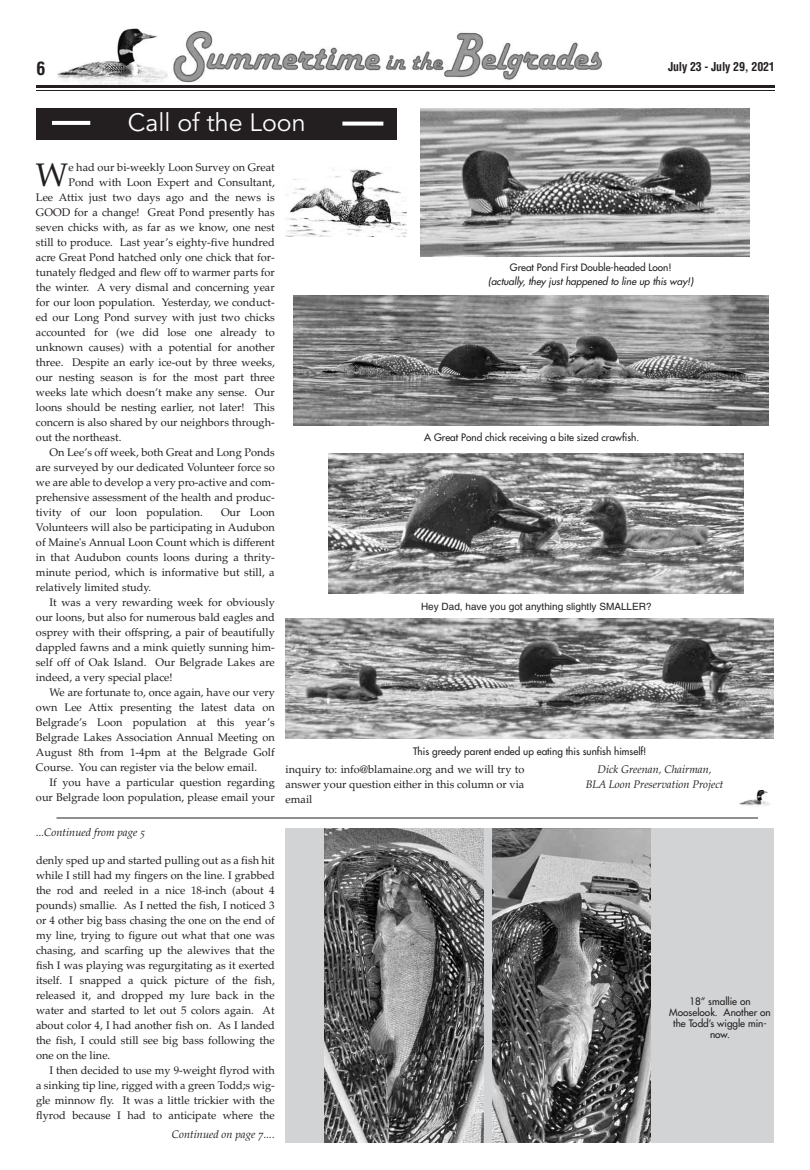
<style>
.page{position:relative;width:810px;height:1170px;background:#fff}
.page>*{position:absolute;margin:0;border:0;box-sizing:border-box;transform-origin:0 0}
.t1{font:32.6px "Palatino";color:#231f20}
.t2{font:25px "Avenir";color:#fff}
.t3{font:700 condensed 18px "Helvetica";color:#231f20}
.t4{font:700 condensed 12px "Helvetica";letter-spacing:-.015em;color:#231f20}
.t5{font:11px/15px "Palatino";color:#231f20;text-align:justify}
.t6{font:italic 11px/15px "Palatino";color:#231f20;text-align:center}
.t7{font:11px "Palatino Italic Os F";color:#231f20}
.t8{font:10px/11px "Futura";color:#231f20;text-align:center}
.t9{font:italic 10px "Futura";color:#231f20}
.t10{font:10px "Helvetica";color:#231f20}
</style>
<div class="page">
<div style="left:286px;top:828px;width:488px;height:315px;background:#d1d3d4"></div>
<img style="left:57px;top:29px;width:111px;height:56px">
<img style="left:739px;top:790px;width:31px;height:17px">
<div style="left:37px;top:108px;width:360px;height:32px;background:#231f20"></div>
<svg style="left:52px;top:121px;width:38px;height:4px"></svg>
<svg style="left:342px;top:122px;width:41px;height:4px"></svg>
<hr style="left:36px;top:85px;width:739px;height:3px;background:#231f20">
<hr style="left:36px;top:90px;width:739px;height:1px;background:#231f20">
<img style="left:173px;top:31px;width:429px;height:52px">
<img style="left:286px;top:169px;width:120px;height:68px">
<img style="left:328px;top:453px;width:416px;height:141px">
<img style="left:286px;top:618px;width:488px;height:121px">
<img style="left:294px;top:295px;width:474px;height:131px">
<hr style="left:57px;top:818px;width:701px;height:1px;background:#231f20">
<img style="left:420px;top:108px;width:330px;height:149px">
<img style="left:324px;top:828px;width:159px;height:315px">
<img style="left:492px;top:828px;width:159px;height:315px">
<h3 class="t3" style="left:36px;top:61px;width:10px">6</h3>
<p class="t4" style="left:668px;top:62px;width:108px">July 23 - July 29, 2021</p>
<h2 class="t2" style="left:128px;top:112px;width:179px">Call of the Loon</h2>
<h1 class="t1" style="left:36px;top:162px;width:34px">W</h1>
<p class="t5" style="left:68px;top:161px;width:208px">e had our bi-weekly Loon Survey on Great</p>
<p class="t5" style="left:68px;top:176px;width:208px">Pond with Loon Expert and Consultant,</p>
<p class="t5" style="left:36px;top:191px;width:240px">Lee Attix just two days ago and the news is</p>
<p class="t5" style="left:36px;top:206px;width:240px">GOOD for a change! Great Pond presently has</p>
<p class="t5" style="left:36px;top:221px;width:240px">seven chicks with, as far as we know, one nest</p>
<p class="t5" style="left:36px;top:236px;width:240px">still to produce. Last year’s eighty-five hundred</p>
<p class="t5" style="left:36px;top:251px;width:240px">acre Great Pond hatched only one chick that for-</p>
<p class="t5" style="left:36px;top:266px;width:240px">tunately fledged and flew off to warmer parts for</p>
<p class="t5" style="left:36px;top:281px;width:240px">the winter. A very dismal and concerning year</p>
<p class="t5" style="left:36px;top:296px;width:240px">for our loon population. Yesterday, we conduct-</p>
<p class="t5" style="left:36px;top:311px;width:240px">ed our Long Pond survey with just two chicks</p>
<p class="t5" style="left:36px;top:326px;width:240px">accounted for (we did lose one already to</p>
<p class="t5" style="left:36px;top:341px;width:240px">unknown causes) with a potential for another</p>
<p class="t5" style="left:36px;top:356px;width:240px">three. Despite an early ice-out by three weeks,</p>
<p class="t5" style="left:36px;top:371px;width:240px">our nesting season is for the most part three</p>
<p class="t5" style="left:36px;top:386px;width:240px">weeks late which doesn’t make any sense. Our</p>
<p class="t5" style="left:36px;top:401px;width:240px">loons should be nesting earlier, not later! This</p>
<p class="t5" style="left:36px;top:416px;width:240px">concern is also shared by our neighbors through-</p>
<p class="t5" style="left:36px;top:431px;width:87px">out the northeast.</p>
<p class="t5" style="left:50px;top:446px;width:227px">On Lee’s off week, both Great and Long Ponds</p>
<p class="t5" style="left:36px;top:461px;width:240px">are surveyed by our dedicated Volunteer force so</p>
<p class="t5" style="left:36px;top:476px;width:240px">we are able to develop a very pro-active and com-</p>
<p class="t5" style="left:36px;top:491px;width:240px">prehensive assessment of the health and produc-</p>
<p class="t5" style="left:36px;top:506px;width:168px">tivity of our loon population.</p>
<p class="t5" style="left:36px;top:506px;width:240px;text-indent:185px">Our Loon Volunteers will also be participating in Audubon of Maine's Annual Loon Count which is different in that Audubon counts loons during a thrity&shy;minute period, which is informative but still, a relatively limited study.</p>
<p class="t5" style="left:36px;top:596px;width:240px;text-indent:14px">It was a very rewarding week for obviously our loons, but also for numerous bald eagles and osprey with their offspring, a pair of beautifully dappled fawns and a mink quietly sunning him&shy;self off of Oak Island. Our Belgrade Lakes are indeed, a very special place!</p>
<p class="t5" style="left:36px;top:686px;width:240px;text-indent:14px">We are fortunate to, once again, have our very own Lee Attix presenting the latest data on Belgrade’s Loon population at this year’s Belgrade Lakes Association Annual Meeting on August 8th from 1-4pm at the Belgrade Golf Course. You can register via the below email.</p>
<p class="t5" style="left:36px;top:776px;width:240px;text-align:right">If you have a particular question regarding our Belgrade loon population, please email your</p>
<p class="t7" style="left:36px;top:828px;width:111px">...Continued from page 5</p>
<p class="t5" style="left:36px;top:854px;width:240px">denly sped up and started pulling out as a fish hit while I still had my fingers on the line. I grabbed the rod and reeled in a nice 18-inch (about 4 pounds) smallie. As I netted the fish, I noticed 3 or 4 other big bass chasing the one on the end of my line, trying to figure out what that one was chasing, and scarfing up the alewives that the fish I was playing was regurgitating as it exerted itself. I snapped a quick picture of the fish, released it, and dropped my lure back in the water and started to let out 5 colors again. At about color 4, I had another fish on. As I landed the fish, I could still see big bass following the one on the line.</p>
<p class="t5" style="left:36px;top:1064px;width:240px;text-indent:14px">I then decided to use my 9-weight flyrod with a sinking tip line, rigged with a green Todd;s wig&shy;gle minnow fly. It was a little trickier with the flyrod because I had to anticipate where the</p>
<p class="t7" style="left:172px;top:1130px;width:104px">Continued on page 7....</p>
<p class="t8" style="left:510px;top:263px;width:163px">Great Pond First Double-headed Loon!</p>
<p class="t9" style="left:488px;top:276px;width:207px">(actually, they just happened to line up this way!)</p>
<p class="t8" style="left:424px;top:432px;width:217px">A Great Pond chick receiving a bite sized crawfish.</p>
<p class="t10" style="left:421px;top:603px;width:232px">Hey Dad, have you got anything slightly SMALLER?</p>
<p class="t8" style="left:413px;top:746px;width:235px">This greedy parent ended up eating this sunfish himself!</p>
<p class="t5" style="left:286px;top:763px;width:240px">inquiry to: info@blamaine.org and we will try to answer your question either in this column or via email</p>
<p class="t6" style="left:586px;top:763px;width:139px">Dick Greenan, Chairman,<br>BLA Loon Preservation Project</p>
<p class="t8" style="left:669px;top:996px;width:103px">18” smallie on<br>Mooselook. Another on the Todd’s wiggle min&shy;now.</p>
</div>
